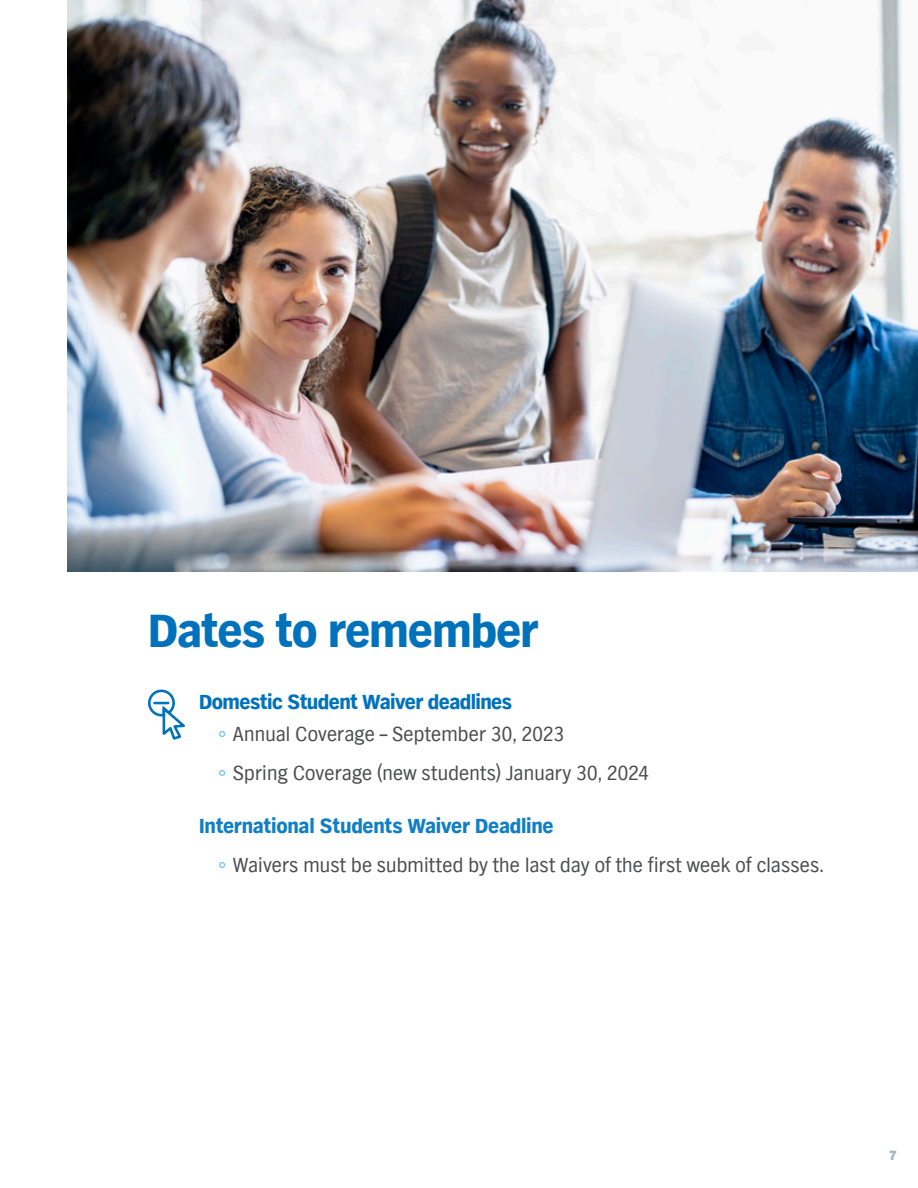
<style>
.page{position:relative;width:918px;height:1188px;background:#fff}
.page>*{position:absolute;margin:0;border:0;box-sizing:border-box;transform-origin:0 0}
.VP_Large_stat{font:900 48px "TV Nord EF";letter-spacing:-.025em;color:#0072bc}
.t1{font:21px "TV Nord EF";letter-spacing:-.015em;color:#4b4c4d}
.t2{font:900 21px "TV Nord EF";letter-spacing:-.015em;color:#107fc3}
.VP_Subhead{font:900 21px "TV Nord EF";letter-spacing:-.03em;color:#0072bc}
.t3{font:800 13.5px "TV Nord EF";color:#a3b5bd}
.s1{color:#56b7e7}
</style>
<div class="page">
<img style="left:68px;top:0;width:850px;height:571px">
<svg style="left:148px;top:689px;width:37px;height:51px"></svg>
<p class="VP_Large_stat" style="left:148px;top:603px;width:392px">Dates to remember</p>
<p class="VP_Subhead" style="left:199px;top:690px;width:314px">Domestic Student Waiver deadlines</p>
<p class="t1" style="left:219px;top:723px;width:347px"><span class="s1">◦</span> Annual Coverage – September 30, 2023</p>
<p class="t1" style="left:219px;top:762px;width:431px"><span class="s1">◦</span> Spring Coverage (new students) January 30, 2024</p>
<p class="t2" style="left:199px;top:814px;width:356px">International Students Waiver Deadline</p>
<p class="t1" style="left:219px;top:853px;width:606px"><span class="s1">◦</span> Waivers must be submitted by the last day of the first week of classes.</p>
<p class="t3" style="left:889px;top:1147px;width:9px">7</p>
</div>
